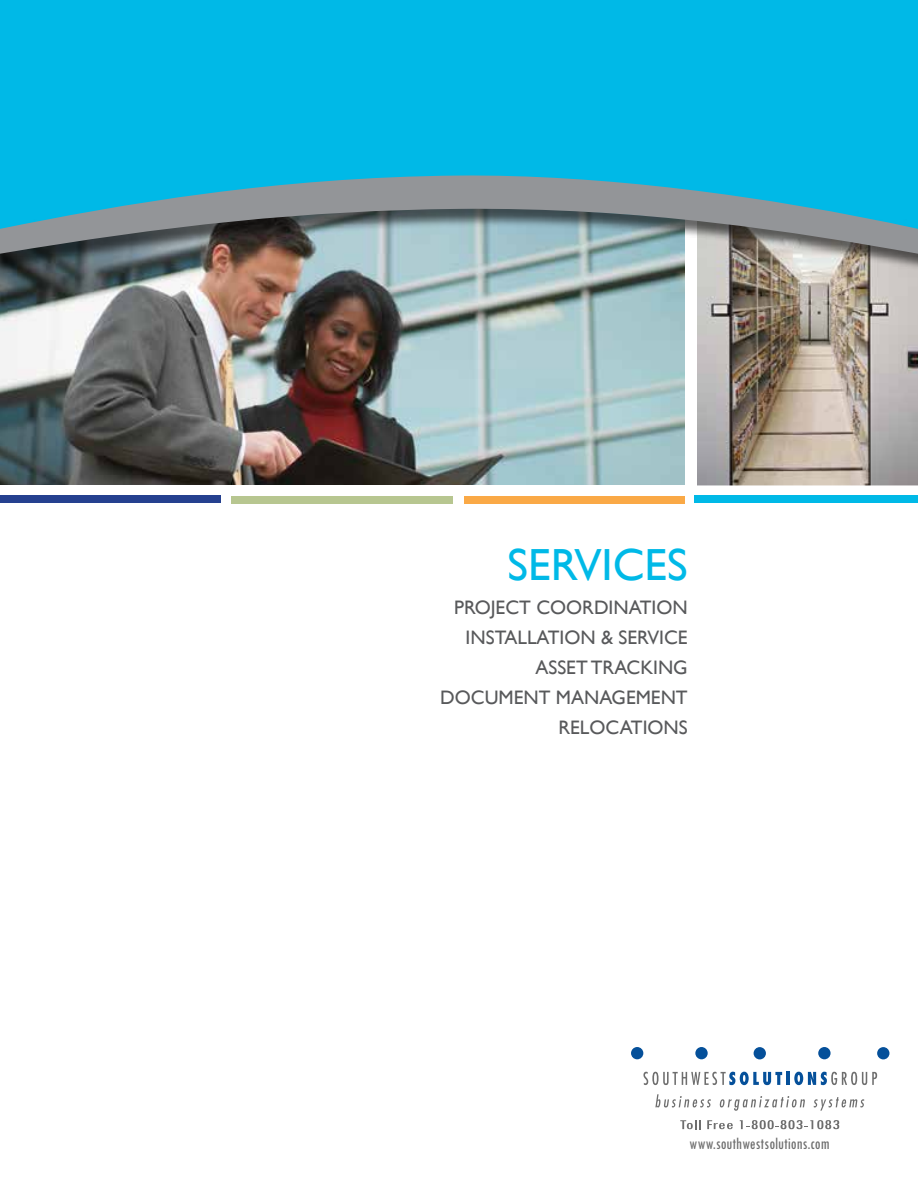
<style>
.page{position:relative;width:918px;height:1188px;background:#fff}
.page>*{position:absolute;margin:0;border:0;box-sizing:border-box;transform-origin:0 0}
.t1{font:45px "Gill Sans";color:#00b9e7}
.t2{font:19.5px/30px "Gill Sans";color:#58595b;text-align:right}
.t3{font:condensed 17.55px "Tw Cen";color:#6e6e6e;scale:.92 1}
</style>
<div class="page">
<img style="left:0;top:274px;width:685px;height:211px">
<img style="left:697px;top:274px;width:221px;height:211px">
<div style="left:0;top:0;width:918px;height:174px;background:#00b9e7"></div>
<div style="left:0;top:178px;width:918px;height:96px;background:#000;opacity:.6"></div>
<svg style="left:0;top:174px;width:918px;height:82px;background:#6498a5"></svg>
<div style="left:0;top:496px;width:221px;height:7px;background:#25408f"></div>
<div style="left:464px;top:496px;width:221px;height:7px;background:#faa946"></div>
<div style="left:231px;top:496px;width:222px;height:7px;background:#b7c690"></div>
<div style="left:694px;top:496px;width:224px;height:7px;background:#00b9e7"></div>
<svg style="left:655px;top:1094px;width:56px;height:13px"></svg>
<svg style="left:720px;top:1096px;width:85px;height:15px"></svg>
<svg style="left:814px;top:1097px;width:50px;height:14px"></svg>
<svg style="left:643px;top:1072px;width:234px;height:13px"></svg>
<div style="left:877px;top:1047px;width:12px;height:12px;background:#05509a;border-radius:50%"></div>
<div style="left:631px;top:1047px;width:12px;height:12px;background:#05509a;border-radius:50%"></div>
<div style="left:754px;top:1047px;width:12px;height:12px;background:#05509a;border-radius:50%"></div>
<div style="left:695px;top:1047px;width:13px;height:12px;background:#05509a;border-radius:50%"></div>
<svg style="left:680px;top:1120px;width:21px;height:9px"></svg>
<svg style="left:707px;top:1120px;width:26px;height:9px"></svg>
<svg style="left:740px;top:1120px;width:99px;height:9px"></svg>
<div style="left:818px;top:1047px;width:13px;height:12px;background:#05509a;border-radius:50%"></div>
<h1 class="t1" style="left:508px;top:539px;width:182px">SERVICES</h1>
<p class="t2" style="left:440px;top:593px;width:249px">PROJECT COORDINATION<br>INSTALLATION &amp; SERVICE<br>ASSET TRACKING<br>DOCUMENT MANAGEMENT<br>RELOCATIONS</p>
<p class="t3" style="left:689px;top:1133px;width:154px">www.southwestsolutions.com</p>
</div>
